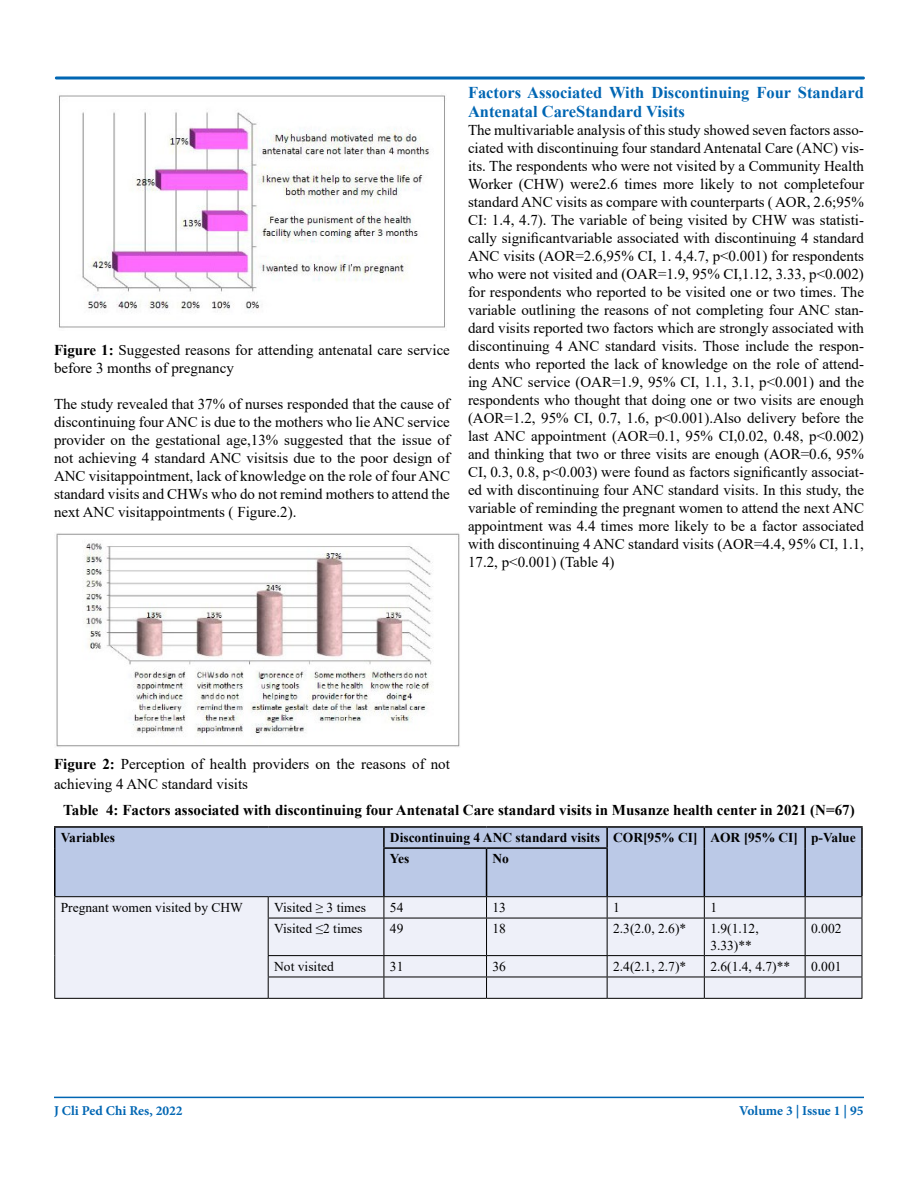
<style>
.page{position:relative;width:918px;height:1188px;background:#fff}
.page>*{position:absolute;margin:0;border:0;box-sizing:border-box;transform-origin:0 0}
.t1{font:700 16.5px/19.8px "Times New Roman";color:#0066b3}
.t2{font:15px/18px "Times New Roman";color:#000}
.t3{font:700 15px "Times New Roman";color:#000}
.t4{font:13.5px/16.2px "Times New Roman";color:#000}
.t5{font:700 13.5px/21.1px "Times New Roman";color:#000}
.t6{font:700 13.5px "Minion Pro";color:#0066b3}
.s1{font-weight:700}
</style>
<div class="page">
<hr style="left:54px;top:1097px;width:810px;height:1px;background:#0066b3">
<div style="left:55px;top:76px;width:810px;height:4px;border:2px solid #0066b3"></div>
<img style="left:59px;top:95px;width:386px;height:233px">
<img style="left:56px;top:533px;width:404px;height:214px">
<div style="left:56px;top:828px;width:805px;height:68px;background:#bbc9e7"></div>
<div style="left:55px;top:897px;width:807px;height:101px;background:#eef0f9"></div>
<hr style="left:54px;top:826px;width:214px;height:2px;background:#000">
<hr style="left:54px;top:828px;width:2px;height:20px;background:#000">
<hr style="left:268px;top:826px;width:116px;height:2px;background:#000">
<hr style="left:384px;top:826px;width:103px;height:2px;background:#000">
<svg style="left:383px;top:828px;width:2px;height:19px"></svg>
<hr style="left:487px;top:826px;width:120px;height:2px;background:#000">
<hr style="left:607px;top:826px;width:97px;height:2px;background:#000">
<svg style="left:606px;top:828px;width:2px;height:19px"></svg>
<hr style="left:704px;top:826px;width:101px;height:2px;background:#000">
<svg style="left:704px;top:828px;width:1px;height:20px"></svg>
<hr style="left:805px;top:826px;width:58px;height:2px;background:#000">
<hr style="left:804px;top:828px;width:2px;height:20px;background:#000">
<hr style="left:861px;top:828px;width:2px;height:20px;background:#000">
<hr style="left:54px;top:848px;width:2px;height:48px;background:#000">
<hr style="left:383px;top:847px;width:104px;height:2px;background:#000">
<hr style="left:383px;top:849px;width:2px;height:47px;background:#000">
<hr style="left:487px;top:847px;width:121px;height:2px;background:#000">
<hr style="left:486px;top:849px;width:1px;height:47px;background:#000">
<hr style="left:606px;top:849px;width:2px;height:47px;background:#000">
<hr style="left:704px;top:848px;width:1px;height:48px;background:#000">
<hr style="left:804px;top:848px;width:2px;height:48px;background:#000">
<hr style="left:861px;top:848px;width:2px;height:48px;background:#000">
<hr style="left:54px;top:896px;width:214px;height:1px;background:#000">
<svg style="left:54px;top:897px;width:1px;height:21px"></svg>
<hr style="left:268px;top:896px;width:116px;height:1px;background:#000">
<svg style="left:268px;top:897px;width:1px;height:21px"></svg>
<hr style="left:384px;top:896px;width:103px;height:1px;background:#000">
<svg style="left:384px;top:897px;width:1px;height:21px"></svg>
<hr style="left:487px;top:896px;width:120px;height:1px;background:#000">
<svg style="left:486px;top:897px;width:1px;height:21px"></svg>
<hr style="left:607px;top:896px;width:97px;height:1px;background:#000">
<svg style="left:607px;top:897px;width:1px;height:21px"></svg>
<hr style="left:704px;top:896px;width:101px;height:1px;background:#000">
<svg style="left:704px;top:897px;width:1px;height:21px"></svg>
<hr style="left:805px;top:896px;width:57px;height:1px;background:#000">
<svg style="left:805px;top:897px;width:1px;height:21px"></svg>
<svg style="left:862px;top:897px;width:1px;height:21px"></svg>
<hr style="left:54px;top:918px;width:1px;height:38px;background:#000">
<hr style="left:268px;top:918px;width:116px;height:1px;background:#000">
<hr style="left:268px;top:918px;width:1px;height:37px;background:#000">
<hr style="left:384px;top:918px;width:103px;height:1px;background:#000">
<hr style="left:384px;top:918px;width:1px;height:37px;background:#000">
<hr style="left:487px;top:918px;width:120px;height:1px;background:#000">
<hr style="left:486px;top:918px;width:1px;height:37px;background:#000">
<hr style="left:607px;top:918px;width:97px;height:1px;background:#000">
<hr style="left:607px;top:918px;width:1px;height:37px;background:#000">
<hr style="left:704px;top:918px;width:101px;height:1px;background:#000">
<hr style="left:704px;top:918px;width:1px;height:37px;background:#000">
<hr style="left:805px;top:918px;width:57px;height:1px;background:#000">
<hr style="left:805px;top:918px;width:1px;height:37px;background:#000">
<hr style="left:862px;top:918px;width:1px;height:37px;background:#000">
<hr style="left:268px;top:955px;width:116px;height:1px;background:#000">
<hr style="left:384px;top:955px;width:103px;height:1px;background:#000">
<hr style="left:487px;top:955px;width:120px;height:1px;background:#000">
<hr style="left:607px;top:955px;width:97px;height:1px;background:#000">
<hr style="left:704px;top:955px;width:101px;height:1px;background:#000">
<hr style="left:805px;top:955px;width:57px;height:1px;background:#000">
<svg style="left:54px;top:956px;width:1px;height:42px"></svg>
<hr style="left:268px;top:977px;width:116px;height:1px;background:#000">
<svg style="left:268px;top:956px;width:1px;height:42px"></svg>
<hr style="left:384px;top:977px;width:103px;height:1px;background:#000">
<svg style="left:384px;top:956px;width:1px;height:42px"></svg>
<hr style="left:487px;top:977px;width:120px;height:1px;background:#000">
<svg style="left:486px;top:956px;width:1px;height:42px"></svg>
<hr style="left:607px;top:977px;width:97px;height:1px;background:#000">
<svg style="left:607px;top:956px;width:1px;height:42px"></svg>
<hr style="left:704px;top:977px;width:101px;height:1px;background:#000">
<svg style="left:704px;top:956px;width:1px;height:42px"></svg>
<hr style="left:805px;top:977px;width:57px;height:1px;background:#000">
<svg style="left:805px;top:956px;width:1px;height:42px"></svg>
<svg style="left:862px;top:956px;width:1px;height:42px"></svg>
<hr style="left:54px;top:998px;width:214px;height:1px;background:#000">
<hr style="left:268px;top:998px;width:116px;height:1px;background:#000">
<hr style="left:384px;top:998px;width:103px;height:1px;background:#000">
<hr style="left:487px;top:998px;width:120px;height:1px;background:#000">
<hr style="left:607px;top:998px;width:97px;height:1px;background:#000">
<hr style="left:704px;top:998px;width:101px;height:1px;background:#000">
<hr style="left:805px;top:998px;width:57px;height:1px;background:#000">
<p class="t2" style="left:54px;top:341px;width:397px"><span class="s1">Figure 1:</span> Suggested reasons for attending antenatal care service before 3 months of pregnancy</p>
<p class="t2" style="left:54px;top:395px;width:398px;text-align:justify">The study revealed that 37% of nurses responded that the cause of discontinuing four ANC is due to the mothers who lie ANC service provider on the gestational age,13% suggested that the issue of not achieving 4 standard ANC visitsis due to the poor design of ANC visitappointment, lack of knowledge on the role of four ANC standard visits and CHWs who do not remind mothers to attend the next ANC visitappointments ( Figure.2).</p>
<p class="t1" style="left:468px;top:82px;width:397px">Factors Associated With Discontinuing Four Standard<br>Antenatal CareStandard Visits</p>
<p class="t2" style="left:468px;top:121px;width:398px;text-align:justify">The multivariable analysis of this study showed seven factors asso&shy;ciated with discontinuing four standard Antenatal Care (ANC) vis&shy;its. The respondents who were not visited by a Community Health Worker (CHW) were2.6 times more likely to not completefour standard ANC visits as compare with counterparts ( AOR, 2.6;95% CI: 1.4, 4.7). The variable of being visited by CHW was statisti&shy;cally significantvariable associated with discontinuing 4 standard ANC visits (AOR=2.6,95% CI, 1. 4,4.7, p&lt;0.001) for respondents who were not visited and (OAR=1.9, 95% CI,1.12, 3.33, p&lt;0.002) for respondents who reported to be visited one or two times. The variable outlining the reasons of not completing four ANC stan&shy;dard visits reported two factors which are strongly associated with discontinuing 4 ANC standard visits. Those include the respon&shy;dents who reported the lack of knowledge on the role of attend&shy;ing ANC service (OAR=1.9, 95% CI, 1.1, 3.1, p&lt;0.001) and the respondents who thought that doing one or two visits are enough (AOR=1.2, 95% CI, 0.7, 1.6, p&lt;0.001).Also delivery before the last ANC appointment (AOR=0.1, 95% CI,0.02, 0.48, p&lt;0.002) and thinking that two or three visits are enough (AOR=0.6, 95% CI, 0.3, 0.8, p&lt;0.003) were found as factors significantly associat&shy;ed with discontinuing four ANC standard visits. In this study, the variable of reminding the pregnant women to attend the next ANC appointment was 4.4 times more likely to be a factor associated with discontinuing 4 ANC standard visits (AOR=4.4, 95% CI, 1.1, 17.2, p&lt;0.001) (Table 4)</p>
<p class="t2" style="left:54px;top:754px;width:398px;line-height:19.8px"><span class="s1">Figure 2:</span> Perception of health providers on the reasons of not achieving 4 ANC standard visits</p>
<p class="t3" style="left:63px;top:799px;width:793px">Table 4: Factors associated with discontinuing four Antenatal Care standard visits in Musanze health center in 2021 (N=67)</p>
<p class="t5" style="left:61px;top:827px;width:56px">Variables</p>
<p class="t5" style="left:390px;top:827px;width:467px">Discontinuing 4 ANC standard visits COR[95% CI] AOR [95% CI] p-Value<br>Yes</p>
<p class="t5" style="left:493px;top:848px;width:18px">No</p>
<p class="t4" style="left:61px;top:899px;width:184px">Pregnant women visited by CHW</p>
<p class="t4" style="left:274px;top:899px;width:93px">Visited ≥ 3 times</p>
<p class="t4" style="left:390px;top:899px;width:15px">54</p>
<p class="t4" style="left:493px;top:899px;width:15px">13</p>
<p class="t4" style="left:613px;top:899px;width:8px">1</p>
<p class="t4" style="left:710px;top:899px;width:8px">1</p>
<p class="t4" style="left:274px;top:920px;width:90px">Visited ≤2 times</p>
<p class="t4" style="left:390px;top:920px;width:15px">49</p>
<p class="t4" style="left:493px;top:920px;width:15px">18</p>
<p class="t4" style="left:613px;top:920px;width:75px">2.3(2.0, 2.6)*</p>
<p class="t4" style="left:710px;top:920px;width:50px">1.9(1.12,<br>3.33)**</p>
<p class="t4" style="left:811px;top:920px;width:32px">0.002</p>
<p class="t4" style="left:274px;top:958px;width:61px">Not visited</p>
<p class="t4" style="left:390px;top:958px;width:15px">31</p>
<p class="t4" style="left:493px;top:958px;width:15px">36</p>
<p class="t4" style="left:613px;top:958px;width:75px">2.4(2.1, 2.7)*</p>
<p class="t4" style="left:710px;top:958px;width:81px">2.6(1.4, 4.7)**</p>
<p class="t4" style="left:811px;top:958px;width:32px">0.001</p>
<p class="t6" style="left:54px;top:1101px;width:130px">J Cli Ped Chi Res, 2022</p>
<p class="t6" style="left:739px;top:1101px;width:126px">Volume 3 | Issue 1 | 95</p>
</div>
